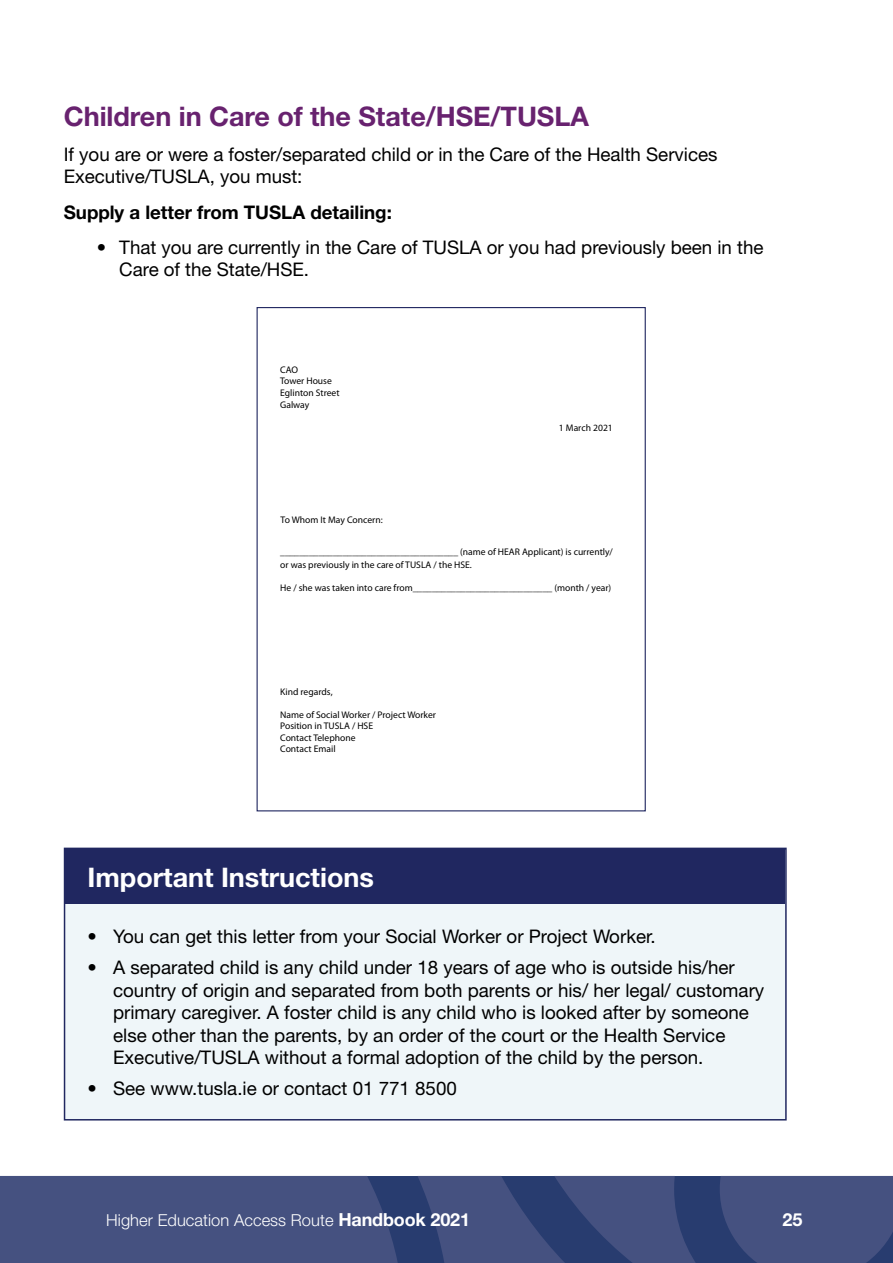
<style>
.page{position:relative;width:893px;height:1263px;background:#fff}
.page>*{position:absolute;margin:0;border:0;box-sizing:border-box;transform-origin:0 0}
.basic_body{font:700 27px "Helvetica Neue LT Std";color:#68226f}
.basic_body-2{font:700 27px "Helvetica Neue LT Std";color:#fff}
.basic_body-3{font:18.75px/22.5px "Helvetica Neue LT Std";color:#000}
.basic_body-4{font:700 18.75px "Helvetica Neue LT Std";color:#000}
.t1{font:700 18px "Helvetica Neue LT Std";color:#fff}
.t2{font:300 16.5px "Helvetica Neue LT Std";letter-spacing:.005em;color:#fff}
.t3{font:9.6px/11.6px "Myriad Pro";color:#000}
.s1{font-weight:700;font-size:18px}
</style>
<div class="page">
<svg style="left:0;top:1176px;width:893px;height:87px;fill:#455180"></svg>
<div style="left:64px;top:848px;width:723px;height:272px;background:#eff6f9;border:2px solid #202760"></div>
<div style="left:64px;top:848px;width:721px;height:56px;background:#202760"></div>
<p class="basic_body" style="left:64px;top:99px;width:527px">Children in Care of the State/HSE/TUSLA</p>
<p class="basic_body-3" style="left:64px;top:143px;width:655px">If you are or were a foster/separated child or in the Care of the Health Services<br>Executive/TUSLA, you must:</p>
<p class="basic_body-4" style="left:64px;top:200px;width:330px">Supply a letter from TUSLA detailing:</p>
<p class="basic_body-3" style="left:119px;top:236px;width:646px;text-indent:-22px">• That you are currently in the Care of TUSLA or you had previously been in the<br>Care of the State/HSE.</p>
<p class="t3" style="left:280px;top:364px;width:61px">CAO<br>Tower House<br>Eglinton Street<br>Galway</p>
<p class="t3" style="left:559px;top:422px;width:55px">1 March 2021</p>
<p class="t3" style="left:281px;top:514px;width:104px">To Whom It May Concern:</p>
<p class="t3" style="left:280px;top:546px;width:334px;line-height:12.3px">_____________________________________ (name of HEAR Applicant) is currently/ or was previously in the care of TUSLA / the HSE.</p>
<p class="t3" style="left:280px;top:581px;width:333px">He / she was taken into care from_____________________________ (month / year)</p>
<p class="t3" style="left:280px;top:685px;width:54px">Kind regards,</p>
<p class="t3" style="left:280px;top:708px;width:157px">Name of Social Worker / Project Worker<br>Position in TUSLA / HSE<br>Contact Telephone<br>Contact Email</p>
<p class="basic_body-2" style="left:88px;top:860px;width:288px">Important Instructions</p>
<p class="basic_body-3" style="left:88px;top:925px;width:570px">• You can get this letter from your Social Worker or Project Worker.</p>
<p class="basic_body-3" style="left:113px;top:956px;width:653px;text-indent:-26px">• A separated child is any child under 18 years of age who is outside his/her country of origin and separated from both parents or his/ her legal/ customary primary caregiver. A foster child is any child who is looked after by someone else other than the parents, by an order of the court or the Health Service Executive/TUSLA without a formal adoption of the child by the person.</p>
<p class="basic_body-3" style="left:88px;top:1077px;width:371px">• See www.tusla.ie or contact 01 771 8500</p>
<p class="t2" style="left:106px;top:1210px;width:365px">Higher Education Access Route <span class="s1">Handbook 2021</span></p>
<p class="t1" style="left:783px;top:1208px;width:22px">25</p>
</div>
